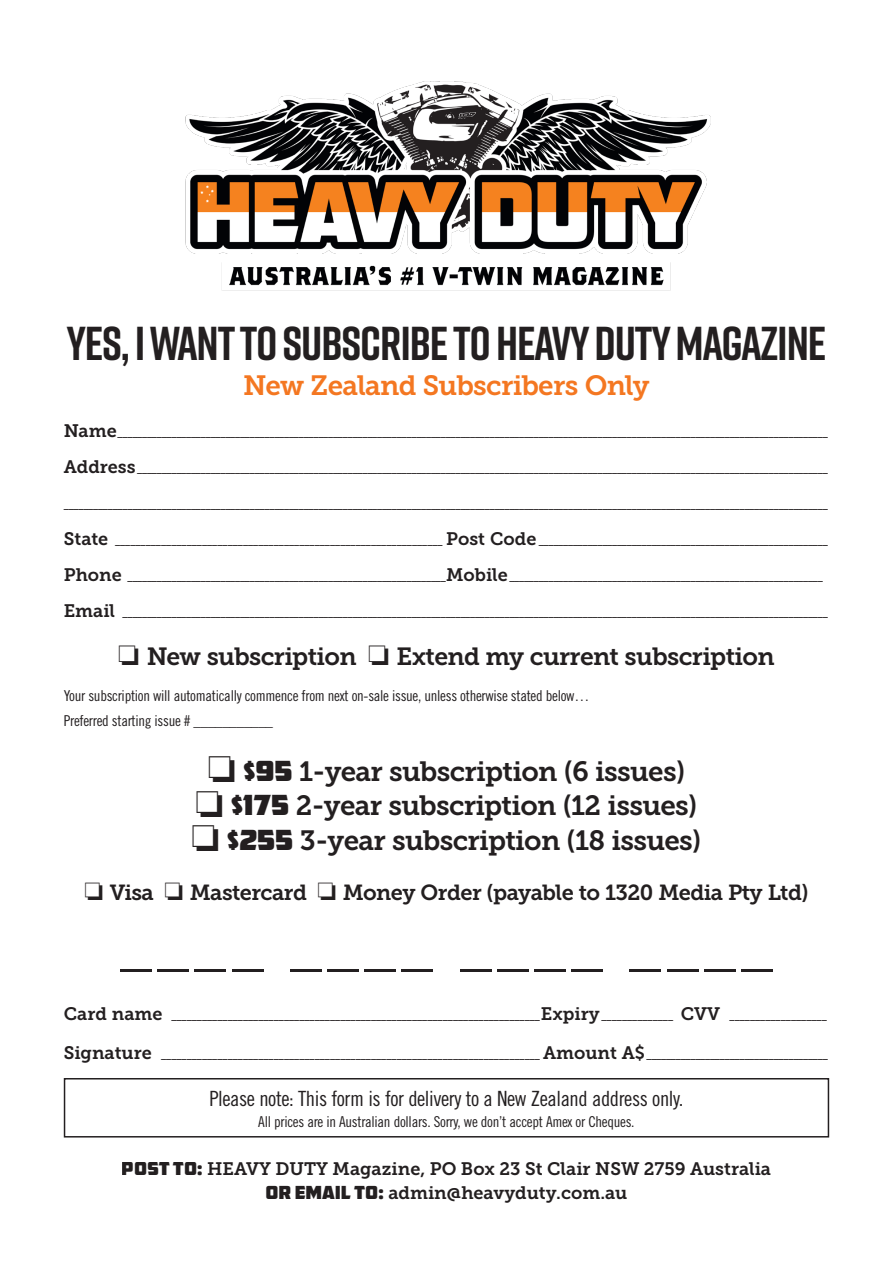
<style>
.page{position:relative;width:893px;height:1263px;background:#fff}
.page>*{position:absolute;margin:0;border:0;box-sizing:border-box;transform-origin:0 0}
.Box_no_indent{font:700 47.55px "Rift";letter-spacing:-.025em;color:#231f20}
.t1{font:27.75px "Museo Slab 700";letter-spacing:-.025em;color:#231f20}
.t2{font:27.75px "Museo Slab 700";letter-spacing:-.025em;color:#f47721}
.t3{font:24.75px "Museo Slab 700";letter-spacing:-.025em;color:#231f20}
.t4{font:24.75px "Museo Slab 700";letter-spacing:-.025em;color:#231f20;scale:2.25 1}
.t5{font:21.75px "Museo Slab 700";letter-spacing:-.025em;color:#231f20}
.t6{font:21px "Trade Gothic LT Std Cn 18";letter-spacing:-.02em;color:#231f20}
.t7{font:18px/24px "Museo Slab 700";color:#231f20;text-align:center}
.t8{font:15px "Trade Gothic LT Std Cn 18";letter-spacing:-.02em;color:#231f20}
.t9{font:9px "Museo Slab 700";color:#231f20}
.s1{font-size:18px}
.s2{font-family:"American Captain Eternal"}
</style>
<div class="page">
<div style="left:64px;top:1078px;width:765px;height:59px;border:2px solid #231f20"></div>
<img style="left:185px;top:81px;width:526px;height:210px">
<p class="Box_no_indent" style="left:66px;top:310px;width:762px">YES, I WANT TO SUBSCRIBE TO HEAVY DUTY MAGAZINE</p>
<p class="t2" style="left:243px;top:369px;width:408px">New Zealand Subscribers Only</p>
<p class="t9" style="left:64px;top:428px;width:766px"><span class="s1">Name</span>_________________________________________________________________________________________________________________________________________________</p>
<p class="t9" style="left:64px;top:464px;width:766px"><span class="s1">Address</span> _____________________________________________________________________________________________________________________________________________</p>
<p class="t9" style="left:64px;top:500px;width:766px">____________________________________________________________________________________________________________________________________________________________</p>
<p class="t9" style="left:64px;top:536px;width:765px"><span class="s1">State</span> ________________________________________________________________ <span class="s1">Post Code</span> ___________________________________________________________</p>
<p class="t9" style="left:64px;top:572px;width:761px"><span class="s1">Phone</span> _________________________________________________________________<span class="s1">Mobile</span> ________________________________________________________________</p>
<p class="t9" style="left:64px;top:608px;width:765px"><span class="s1">Email</span> ________________________________________________________________________________________________________________________________________________</p>
<p class="t3" style="left:118px;top:642px;width:658px">❏ New subscription ❏ Extend my current subscription</p>
<p class="t8" style="left:64px;top:686px;width:527px">Your subscription will automatically commence from next on-sale issue, unless otherwise stated below…</p>
<p class="t8" style="left:64px;top:712px;width:211px">Preferred starting issue # ___________</p>
<p class="t1" style="left:208px;top:755px;width:479px">❏ <span class="s2">$95</span> 1-year subscription (6 issues)</p>
<p class="t1" style="left:196px;top:790px;width:503px">❏ <span class="s2">$175</span> 2-year subscription (12 issues)</p>
<p class="t1" style="left:192px;top:824px;width:511px">❏ <span class="s2">$255</span> 3-year subscription (18 issues)</p>
<p class="t5" style="left:84px;top:880px;width:726px">❏ Visa ❏ Mastercard ❏ Money Order (payable to 1320 Media Pty Ltd)</p>
<p class="t4" style="left:120px;top:946px;width:292px">____ ____ ____ ____</p>
<p class="t9" style="left:64px;top:1012px;width:765px"><span class="s1">Card name</span> ________________________________________________________________________<span class="s1">Expiry</span> ______________ <span class="s1">CVV</span> ___________________</p>
<p class="t9" style="left:64px;top:1051px;width:765px"><span class="s1">Signature</span> __________________________________________________________________________ <span class="s1">Amount A$</span> _____________________________________</p>
<p class="t6" style="left:209px;top:1086px;width:476px">Please note: This form is for delivery to a New Zealand address only.</p>
<p class="t8" style="left:258px;top:1113px;width:378px">All prices are in Australian dollars. Sorry, we don’t accept Amex or Cheques.</p>
<h3 class="t7" style="left:122px;top:1157px;width:651px"><span class="s2">POST TO:</span> HEAVY DUTY Magazine, PO Box 23 St Clair NSW 2759 Australia<br><span class="s2">OR EMAIL TO:</span> admin@heavyduty.com.au</h3>
</div>
